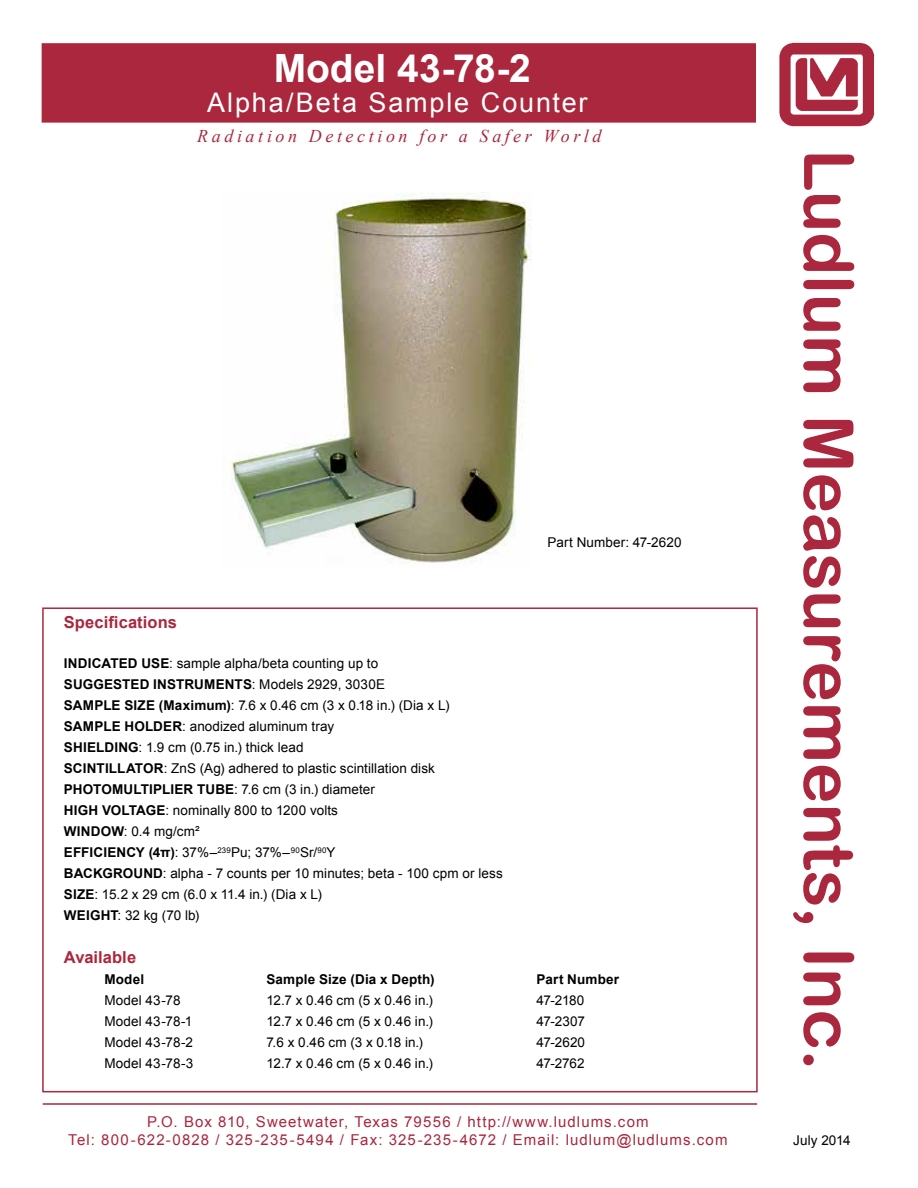
<style>
.page{position:relative;width:918px;height:1188px;background:#fff}
.page>*{position:absolute;margin:0;border:0;box-sizing:border-box;transform-origin:0 0}
.t1{font:69px "Arial Rounded MT Bold";letter-spacing:-.005em;color:#aa273d}
.t2{font:700 39px "Arial";color:#fff}
.t3{font:27px "Arial";letter-spacing:.07em;color:#fff}
.t4{font:italic 18px "Times New Roman";letter-spacing:.195em;color:#aa273d}
.t5{font:700 16.5px "Arial";letter-spacing:.005em;color:#aa273d}
.t6{font:15px/18px "Arial";letter-spacing:.07em;color:#aa273d;text-align:center}
.t7{font:13.5px/21px "Arial";letter-spacing:.005em;color:#000}
.t8{font:700 13.5px "Arial";letter-spacing:.015em;color:#000}
.s1{font-weight:700}
.s2{font-size:72px}
</style>
<div class="page">
<img style="left:779px;top:42px;width:96px;height:85px">
<hr style="left:43px;top:1103px;width:714px;height:2px;background:#aa273d">
<div style="left:42px;top:607px;width:716px;height:485px;border:2px solid #aa273d"></div>
<img style="left:222px;top:192px;width:309px;height:371px">
<div style="left:42px;top:43px;width:714px;height:80px;background:#aa273d;border:2px solid #aa273d"></div>
<h2 class="t2" style="left:274px;top:43px;width:258px">Model 43-78-2</h2>
<h3 class="t3" style="left:207px;top:85px;width:382px">Alpha/Beta Sample Counter</h3>
<h3 class="t4" style="left:197px;top:123px;width:406px">Radiation Detection for a Safer World</h3>
<p class="t7" style="left:548px;top:532px;width:136px">Part Number: 47-2620</p>
<p class="t5" style="left:64px;top:611px;width:115px">Specifications</p>
<p class="t7" style="left:64px;top:653px;width:440px"><span class="s1">INDICATED USE</span>: sample alpha/beta counting up to<br><span class="s1">SUGGESTED INSTRUMENTS</span>: Models 2929, 3030E<br><span class="s1">SAMPLE SIZE (Maximum)</span>: 7.6 x 0.46 cm (3 x 0.18 in.) (Dia x L)<br><span class="s1">SAMPLE HOLDER</span>: anodized aluminum tray<br><span class="s1">SHIELDING</span>: 1.9 cm (0.75 in.) thick lead<br><span class="s1">SCINTILLATOR</span>: ZnS (Ag) adhered to plastic scintillation disk <span class="s1">PHOTOMULTIPLIER TUBE</span>: 7.6 cm (3 in.) diameter<br><span class="s1">HIGH VOLTAGE</span>: nominally 800 to 1200 volts<br><span class="s1">WINDOW</span>: 0.4 mg/cm²<br><span class="s1">EFFICIENCY (4π)</span>: 37%–<sup>239</sup>Pu; 37%–<sup>90</sup>Sr/<sup>90</sup>Y<br><span class="s1">BACKGROUND</span>: alpha - 7 counts per 10 minutes; beta - 100 cpm or less <span class="s1">SIZE</span>: 15.2 x 29 cm (6.0 x 11.4 in.) (Dia x L)<br><span class="s1">WEIGHT</span>: 32 kg (70 lb)</p>
<p class="t5" style="left:64px;top:946px;width:74px">Available</p>
<p class="t8" style="left:104px;top:970px;width:41px">Model</p>
<p class="t8" style="left:266px;top:970px;width:170px">Sample Size (Dia x Depth)</p>
<p class="t8" style="left:536px;top:970px;width:84px">Part Number</p>
<p class="t7" style="left:104px;top:990px;width:78px">Model 43-78</p>
<p class="t7" style="left:266px;top:990px;width:168px">12.7 x 0.46 cm (5 x 0.46 in.)</p>
<p class="t7" style="left:536px;top:990px;width:50px">47-2180</p>
<p class="t7" style="left:104px;top:1011px;width:90px">Model 43-78-1</p>
<p class="t7" style="left:266px;top:1011px;width:168px">12.7 x 0.46 cm (5 x 0.46 in.)</p>
<p class="t7" style="left:536px;top:1011px;width:50px">47-2307</p>
<p class="t7" style="left:104px;top:1032px;width:90px">Model 43-78-2</p>
<p class="t7" style="left:266px;top:1032px;width:158px">7.6 x 0.46 cm (3 x 0.18 in.)</p>
<p class="t7" style="left:536px;top:1032px;width:50px">47-2620</p>
<p class="t7" style="left:104px;top:1053px;width:90px">Model 43-78-3</p>
<p class="t7" style="left:266px;top:1053px;width:168px">12.7 x 0.46 cm (5 x 0.46 in.)</p>
<p class="t7" style="left:536px;top:1053px;width:50px">47-2762</p>
<p class="t6" style="left:68px;top:1113px;width:661px">P.O. Box 810, Sweetwater, Texas 79556 / http://www.ludlums.com<br>Tel: 800-622-0828 / 325-235-5494 / Fax: 325-235-4672 / Email: ludlum@ludlums.com</p>
<h1 class="t1" style="left:869px;top:149px;width:923px;rotate:90deg">Ludlum Measurements, Inc<span class="s2">.</span></h1>
<p class="t7" style="left:793px;top:1130px;width:59px">July 2014</p>
</div>
